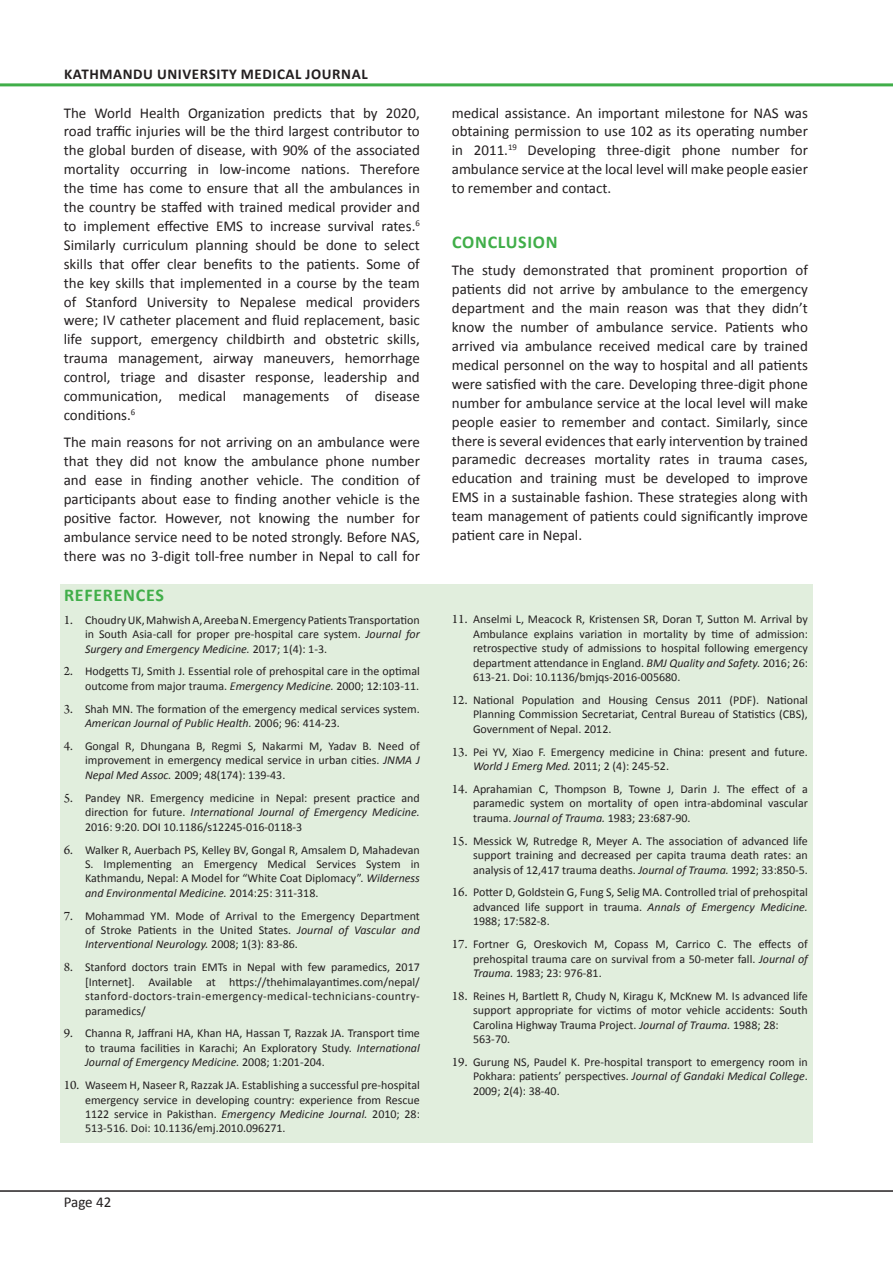
<style>
.page{position:relative;width:893px;height:1263px;background:#fff}
.page>*{position:absolute;margin:0;border:0;box-sizing:border-box;transform-origin:0 0}
.Heading_2_-_Sub_head{font:700 18px "Calibri";letter-spacing:.04em;color:#40ae49}
.Normal_Text{font:700 18px "Calibri";letter-spacing:.04em;color:#40ae49}
.Normal_Text-2{font:15px/18.9px "Calibri";color:#231f20;text-align:justify}
.t1{font:700 15px "Calibri";letter-spacing:.04em;color:#231f20}
.Refrence_Text{font:12px/14.4px "Calibri";color:#231f20;text-align:justify}
.s1{font-family:"Arno Pro";font-size:13.5px}
.s2{font-style:italic}
</style>
<div class="page">
<hr style="left:0;top:1190px;width:893px;height:2px;background:#231f20">
<hr style="left:0;top:83px;width:893px;height:3px;background:#40ae49">
<div style="left:60px;top:585px;width:752px;height:558px;background:#e1eedd"></div>
<p class="t1" style="left:64px;top:64px;width:305px">KATHMANDU UNIVERSITY MEDICAL JOURNAL</p>
<p class="Normal_Text-2" style="left:64px;top:103px;width:358px">The World Health Organization predicts that by 2020, road traffic injuries will be the third largest contributor to the global burden of disease, with 90% of the associated mortality occurring in low-income nations. Therefore the time has come to ensure that all the ambulances in the country be staffed with trained medical provider and to implement effective EMS to increase survival rates.<sup>6<br></sup>Similarly curriculum planning should be done to select skills that offer clear benefits to the patients. Some of the key skills that implemented in a course by the team of Stanford University to Nepalese medical providers were; IV catheter placement and fluid replacement, basic life support, emergency childbirth and obstetric skills, trauma management, airway maneuvers, hemorrhage control, triage and disaster response, leadership and communication, medical managements of disease conditions.<sup>6</sup></p>
<p class="Normal_Text-2" style="left:64px;top:433px;width:358px">The main reasons for not arriving on an ambulance were that they did not know the ambulance phone number and ease in finding another vehicle. The condition of participants about ease to finding another vehicle is the positive factor. However, not knowing the number for ambulance service need to be noted strongly. Before NAS, there was no 3-digit toll-free number in Nepal to call for</p>
<p class="Normal_Text" style="left:64px;top:583px;width:101px">REFERENCES</p>
<p class="Refrence_Text" style="left:85px;top:613px;width:336px;text-indent:-21px"><span class="s1">1.</span> Choudry UK, Mahwish A, Areeba N. Emergency Patients Transportation in South Asia-call for proper pre-hospital care system. <span class="s2">Journal for Surgery and Emergency Medicine.</span> 2017; 1(4): 1-3.</p>
<p class="Refrence_Text" style="left:64px;top:664px;width:358px;text-align:right"><span class="s1">2.</span> Hodgetts TJ, Smith J. Essential role of prehospital care in the optimal outcome from major trauma. <span class="s2">Emergency Medicine.</span> 2000; 12:103-11.</p>
<p class="Refrence_Text" style="left:85px;top:702px;width:336px;text-indent:-21px"><span class="s1">3.</span> Shah MN. The formation of the emergency medical services system.<br><span class="s2">American Journal of Public Health.</span> 2006; 96: 414-23.</p>
<p class="Refrence_Text" style="left:85px;top:739px;width:336px;text-indent:-21px"><span class="s1">4.</span> Gongal R, Dhungana B, Regmi S, Nakarmi M, Yadav B. Need of improvement in emergency medical service in urban cities. <span class="s2">JNMA J Nepal Med Assoc.</span> 2009; 48(174): 139-43.</p>
<p class="Refrence_Text" style="left:85px;top:791px;width:336px;text-indent:-21px"><span class="s1">5.</span> Pandey NR. Emergency medicine in Nepal: present practice and direction for future. <span class="s2">International Journal of Emergency Medicine.<br></span>2016: 9:20. DOI 10.1186/s12245-016-0118-3</p>
<p class="Refrence_Text" style="left:85px;top:842px;width:336px;text-indent:-21px"><span class="s1">6.</span> Walker R, Auerbach PS, Kelley BV, Gongal R, Amsalem D, Mahadevan S. Implementing an Emergency Medical Services System in Kathmandu, Nepal: A Model for “White Coat Diplomacy”. <span class="s2">Wilderness and Environmental Medicine.</span> 2014:25: 311-318.</p>
<p class="Refrence_Text" style="left:85px;top:908px;width:336px;text-indent:-21px"><span class="s1">7.</span> Mohammad YM. Mode of Arrival to the Emergency Department of Stroke Patients in the United States. <span class="s2">Journal of Vascular and Interventional Neurology.</span> 2008; 1(3): 83-86.</p>
<p class="Refrence_Text" style="left:85px;top:960px;width:336px;text-indent:-21px"><span class="s1">8.</span> Stanford doctors train EMTs in Nepal with few paramedics, 2017 [Internet]. Available at https://thehimalayantimes.com/nepal/ stanford-doctors-train-emergency-medical-technicians-country&shy;paramedics/</p>
<p class="Refrence_Text" style="left:85px;top:1026px;width:336px;text-indent:-21px"><span class="s1">9.</span> Channa R, Jaffrani HA, Khan HA, Hassan T, Razzak JA. Transport time to trauma facilities in Karachi; An Exploratory Study. <span class="s2">International Journal of Emergency Medicine.</span> 2008; 1:201-204.</p>
<p class="Refrence_Text" style="left:85px;top:1078px;width:336px;text-indent:-21px"><span class="s1">10.</span> Waseem H, Naseer R, Razzak JA. Establishing a successful pre-hospital emergency service in developing country: experience from Rescue 1122 service in Pakisthan. <span class="s2">Emergency Medicine Journal.</span> 2010; 28:<br>513-516. Doi: 10.1136/emj.2010.096271.</p>
<p class="Normal_Text-2" style="left:64px;top:1193px;width:49px">Page 42</p>
<p class="Normal_Text-2" style="left:452px;top:103px;width:358px">medical assistance. An important milestone for NAS was obtaining permission to use 102 as its operating number in 2011.<sup>19</sup> Developing three-digit phone number for ambulance service at the local level will make people easier to remember and contact.</p>
<p class="Heading_2_-_Sub_head" style="left:452px;top:230px;width:107px">CONCLUSION</p>
<p class="Normal_Text-2" style="left:452px;top:261px;width:358px">The study demonstrated that prominent proportion of patients did not arrive by ambulance to the emergency department and the main reason was that they didn’t know the number of ambulance service. Patients who arrived via ambulance received medical care by trained medical personnel on the way to hospital and all patients were satisfied with the care. Developing three-digit phone number for ambulance service at the local level will make people easier to remember and contact. Similarly, since there is several evidences that early intervention by trained paramedic decreases mortality rates in trauma cases, education and training must be developed to improve EMS in a sustainable fashion. These strategies along with team management of patients could significantly improve patient care in Nepal.</p>
<p class="Refrence_Text" style="left:473px;top:612px;width:336px;text-indent:-21px"><span class="s1">11.</span> Anselmi L, Meacock R, Kristensen SR, Doran T, Sutton M. Arrival by Ambulance explains variation in mortality by time of admission: retrospective study of admissions to hospital following emergency department attendance in England. <span class="s2">BMJ Quality and Safety.</span> 2016; 26:<br>613-21. Doi: 10.1136/bmjqs-2016-005680.</p>
<p class="Refrence_Text" style="left:473px;top:693px;width:336px;text-indent:-21px"><span class="s1">12.</span> National Population and Housing Census 2011 (PDF). National Planning Commission Secretariat, Central Bureau of Statistics (CBS), Government of Nepal. 2012.</p>
<p class="Refrence_Text" style="left:473px;top:744px;width:336px;text-indent:-21px"><span class="s1">13.</span> Pei YV, Xiao F. Emergency medicine in China: present and future.<br><span class="s2">World J Emerg Med.</span> 2011; 2 (4): 245-52.</p>
<p class="Refrence_Text" style="left:473px;top:782px;width:336px;text-indent:-21px"><span class="s1">14.</span> Aprahamian C, Thompson B, Towne J, Darin J. The effect of a paramedic system on mortality of open intra-abdominal vascular trauma. <span class="s2">Journal of Trauma.</span> 1983; 23:687-90.</p>
<p class="Refrence_Text" style="left:473px;top:833px;width:336px;text-indent:-21px"><span class="s1">15.</span> Messick W, Rutredge R, Meyer A. The association of advanced life support training and decreased per capita trauma death rates: an analysis of 12,417 trauma deaths. <span class="s2">Journal of Trauma.</span> 1992; 33:850-5.</p>
<p class="Refrence_Text" style="left:473px;top:885px;width:336px;text-indent:-21px"><span class="s1">16.</span> Potter D, Goldstein G, Fung S, Selig MA. Controlled trial of prehospital advanced life support in trauma. <span class="s2">Annals of Emergency Medicine.<br></span>1988; 17:582-8.</p>
<p class="Refrence_Text" style="left:473px;top:937px;width:336px;text-indent:-21px"><span class="s1">17.</span> Fortner G, Oreskovich M, Copass M, Carrico C. The effects of prehospital trauma care on survival from a 50-meter fall. <span class="s2">Journal of Trauma.</span> 1983; 23: 976-81.</p>
<p class="Refrence_Text" style="left:473px;top:989px;width:336px;text-align:left;text-indent:-21px"><span class="s1">18.</span> Reines H, Bartlett R, Chudy N, Kiragu K, McKnew M. Is advanced life support appropriate for victims of motor vehicle accidents: South Carolina Highway Trauma Project. <span class="s2">Journal of Trauma.</span> 1988; 28:<br>563-70.</p>
<p class="Refrence_Text" style="left:473px;top:1055px;width:336px;text-indent:-21px"><span class="s1">19.</span> Gurung NS, Paudel K. Pre-hospital transport to emergency room in Pokhara: patients’ perspectives. <span class="s2">Journal of Gandaki Medical College</span>.<br>2009; 2(4): 38-40.</p>
</div>
